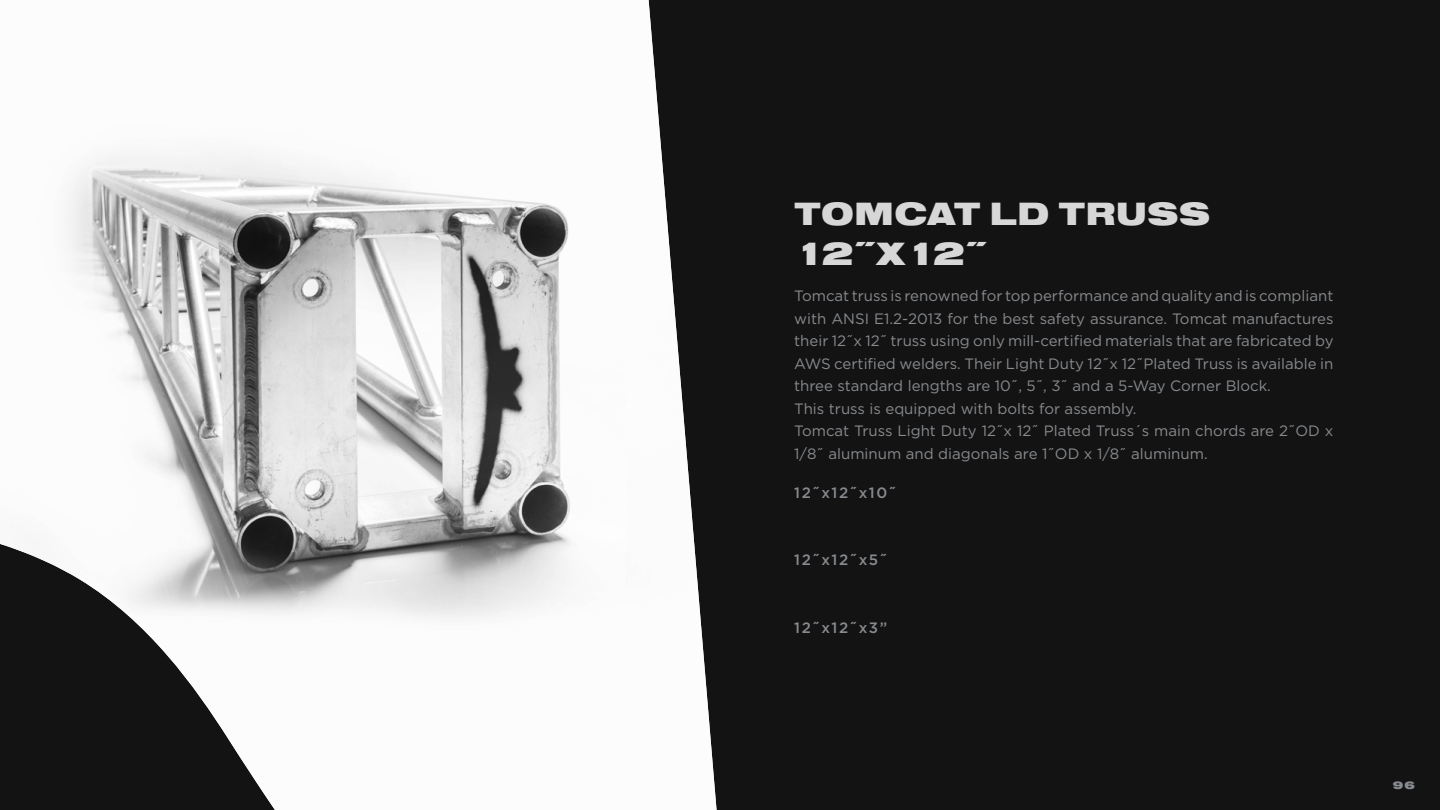
<style>
.page{position:relative;width:1440px;height:810px;background:#131313}
.page>*{position:absolute;margin:0;border:0;box-sizing:border-box;transform-origin:0 0}
.t1{font:33.45px/40.1px "Nimbus Sans DOT Blac Exte";letter-spacing:.015em;color:#d6d7d6}
.t2{font:15px/22.5px "Gotham";color:#878a8e}
.t3{font:500 15px "Gotham";letter-spacing:.1em;color:#878a8e}
.t4{font:11.1px "Nimbus Sans DOT Blac Exte";color:#878a8e}
</style>
<div class="page">
<img style="left:0;top:0;width:717px;height:810px">
<h1 class="t1" style="left:794px;top:194px;width:417px">TOMCAT LD TRUSS<br>12˝X12˝</h1>
<p class="t2" style="left:794px;top:284px;width:541px">Tomcat truss is renowned for top performance and quality and is compliant with ANSI E1.2-2013 for the best safety assurance. Tomcat manufactures their 12˝x 12˝ truss using only mill-certified materials that are fabricated by AWS certified welders. Their Light Duty 12˝x 12˝Plated Truss is available in three standard lengths are 10˝, 5˝, 3˝ and a 5-Way Corner Block.<br>This truss is equipped with bolts for assembly.<br>Tomcat Truss Light Duty 12˝x 12˝ Plated Truss´s main chords are 2˝OD x 1/8˝ aluminum and diagonals are 1˝OD x 1/8˝ aluminum.</p>
<p class="t3" style="left:794px;top:483px;width:103px">12˝x12˝x10˝</p>
<p class="t3" style="left:794px;top:550px;width:95px">12˝x12˝x5˝</p>
<p class="t3" style="left:794px;top:618px;width:94px">12˝x12˝x3”</p>
<p class="t4" style="left:1393px;top:779px;width:24px">96</p>
</div>
